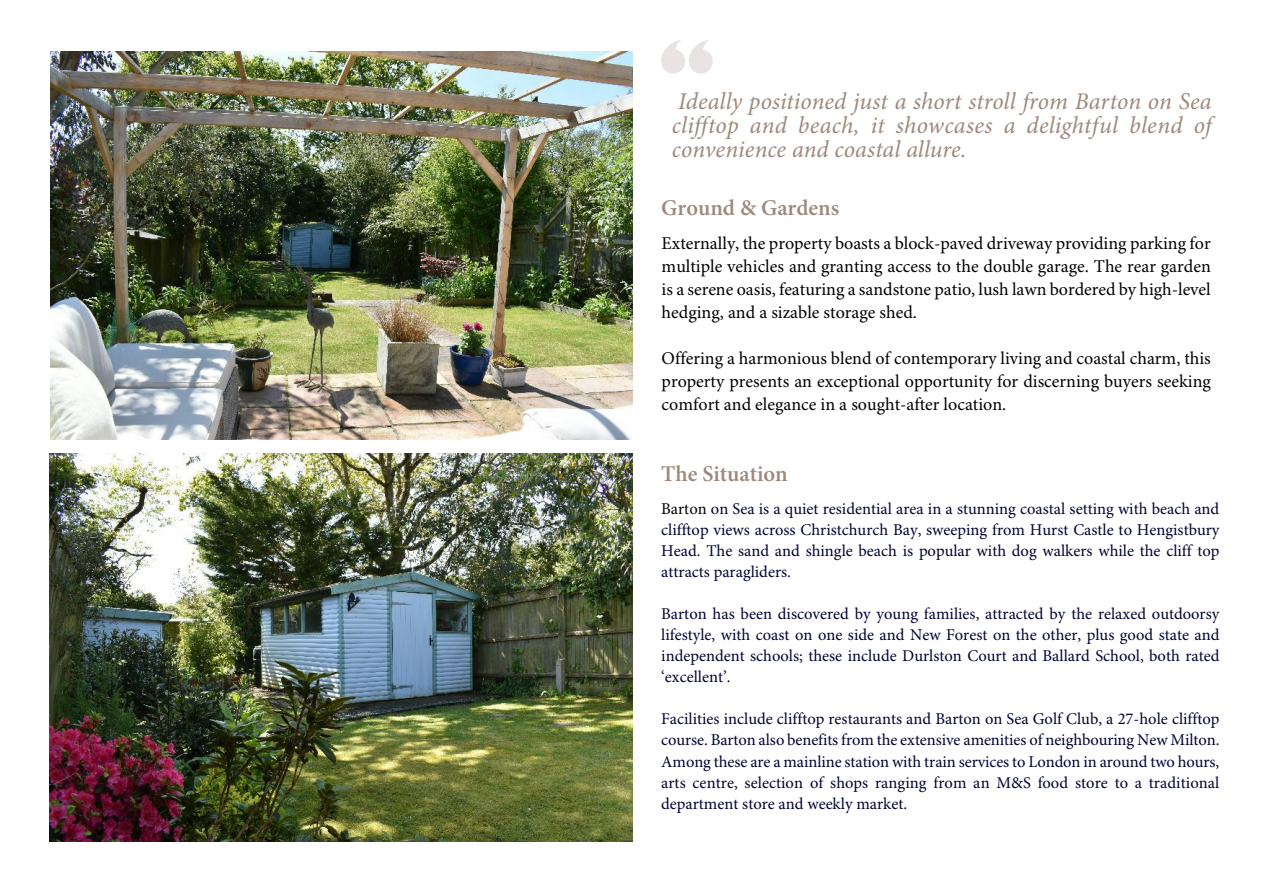
<style>
.page{position:relative;width:1263px;height:893px;background:#fff}
.page>*{position:absolute;margin:0;border:0;box-sizing:border-box;transform-origin:0 0}
.t1{font:italic 24px/24px "Minion Pro";letter-spacing:.005em;color:#9e887b;text-align:justify}
.t2{font:600 22.5px "Minion Pro";color:#9e887b}
.t3{font:18px/23px "Minion Pro";color:#000;text-align:justify}
.t4{font:16.5px/21.1px "Minion Pro";color:#000433;text-align:justify}
.s1{color:#000}
</style>
<div class="page">
<svg style="left:661px;top:40px;width:52px;height:34px"></svg>
<img style="left:50px;top:51px;width:582px;height:388px">
<img style="left:50px;top:454px;width:583px;height:388px">
<h1 class="t1" style="left:672px;top:92px;width:541px">Ideally positioned just a short stroll from Barton on Sea clifftop and beach, it showcases a delightful blend of convenience and coastal allure.</h1>
<h2 class="t2" style="left:661px;top:199px;width:180px">Ground &amp; Gardens</h2>
<p class="t3" style="left:662px;top:233px;width:551px">Externally, the property boasts a block-paved driveway providing parking for multiple vehicles and granting access to the double garage. The rear garden is a serene oasis, featuring a sandstone patio, lush lawn bordered by high-level hedging, and a sizable storage shed.</p>
<p class="t3" style="left:662px;top:348px;width:551px">Offering a harmonious blend of contemporary living and coastal charm, this property presents an exceptional opportunity for discerning buyers seeking comfort and elegance in a sought-after location.</p>
<h2 class="t2" style="left:661px;top:465px;width:128px">The Situation</h2>
<p class="t4" style="left:661px;top:499px;width:560px"><span class="s1">Barton</span> on Sea is a quiet residential area in a stunning coastal setting with beach and clifftop views across Christchurch Bay, sweeping from Hurst Castle to Hengistbury Head. The sand and shingle beach is popular with dog walkers while the cliff top attracts paragliders.</p>
<p class="t4" style="left:661px;top:605px;width:560px">Barton has been discovered by young families, attracted by the relaxed outdoorsy lifestyle, with coast on one side and New Forest on the other, plus good state and independent schools; these include Durlston Court and Ballard School, both rated ‘excellent’.</p>
<p class="t4" style="left:661px;top:710px;width:560px">Facilities include clifftop restaurants and Barton on Sea Golf Club, a 27-hole clifftop course. Barton also benefits from the extensive amenities of neighbouring New Milton.<br>Among these are a mainline station with train services to London in around two hours, arts centre, selection of shops ranging from an M&amp;S food store to a traditional department store and weekly market.</p>
</div>
